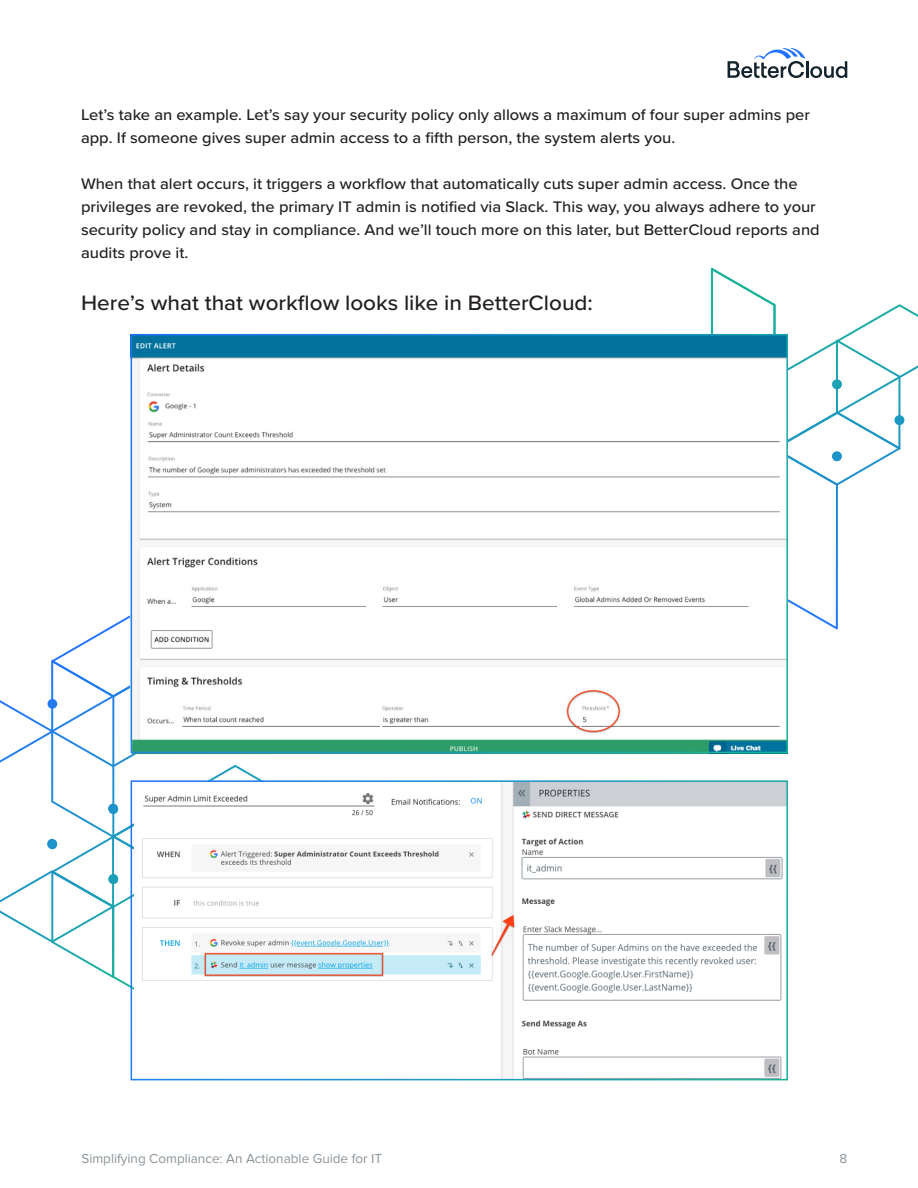
<style>
.page{position:relative;width:918px;height:1188px;background:#fff}
.page>*{position:absolute;margin:0;border:0;box-sizing:border-box;transform-origin:0 0}
.Body_Copy{font:500 21.6px "Proxima Nova";color:#231f20;scale:1.04 1}
.Body_Copy-2{font:500 15.9px/23.1px "Proxima Nova";color:#231f20;scale:1.04 1}
.t1{font:13.5px "Proxima Nova";color:#8a9499}
</style>
<div class="page">
<svg style="left:728px;top:48px;width:119px;height:30px"></svg>
<svg style="left:711px;top:268px;width:207px;height:361px"></svg>
<svg style="left:0;top:590px;width:297px;height:423px"></svg>
<img style="left:134px;top:337px;width:651px;height:413px">
<img style="left:134px;top:783px;width:651px;height:294px">
<div style="left:131px;top:334px;width:657px;height:419px;border:2px solid #fff"></div>
<div style="left:131px;top:780px;width:657px;height:300px;border:2px solid #fff"></div>
<p class="Body_Copy-2" style="left:81px;top:103px;width:703px">Let’s take an example. Let’s say your security policy only allows a maximum of four super admins per app. If someone gives super admin access to a fifth person, the system alerts you.</p>
<p class="Body_Copy-2" style="left:81px;top:172px;width:712px">When that alert occurs, it triggers a workflow that automatically cuts super admin access. Once the privileges are revoked, the primary IT admin is notified via Slack. This way, you always adhere to your security policy and stay in compliance. And we’ll touch more on this later, but BetterCloud reports and audits prove it.</p>
<p class="Body_Copy" style="left:81px;top:287px;width:494px">Here’s what that workflow looks like in BetterCloud:</p>
<p class="t1" style="left:81px;top:1150px;width:302px">Simplifying Compliance: An Actionable Guide for IT</p>
<p class="t1" style="left:839px;top:1150px;width:9px">8</p>
</div>
